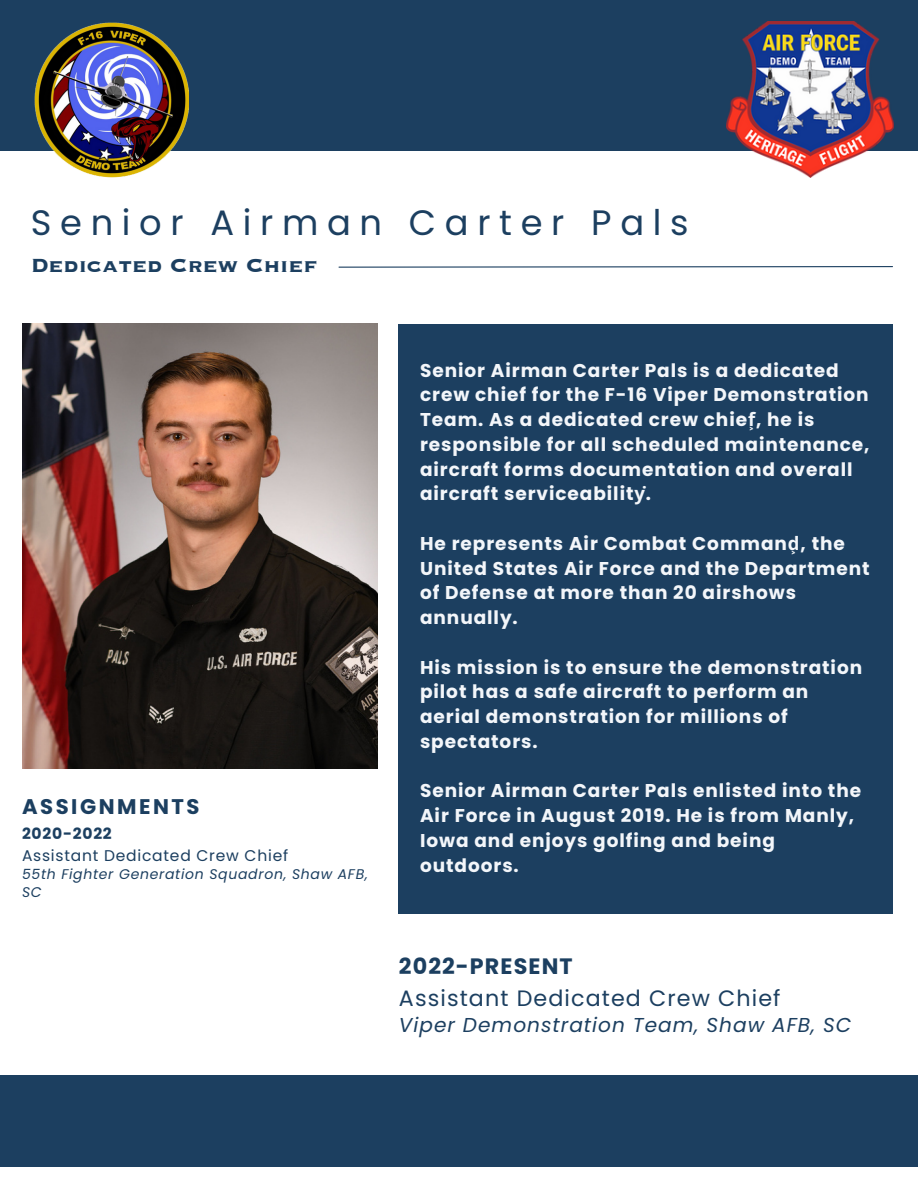
<style>
.page{position:relative;width:918px;height:1188px;background:#fff}
.page>*{position:absolute;margin:0;border:0;box-sizing:border-box;transform-origin:0 0}
.t1{font:35.25px "Poppins";letter-spacing:.245em;color:#1c3f60}
.t2{font:24.75px "Copperplate Gothic LT Pro 33 BC";color:#1c3f60}
.t3{font:22.2px "Poppins";letter-spacing:.05em;color:#1c3f60}
.t4{font:700 22.2px "Poppins";letter-spacing:.05em;color:#1c3f60}
.t5{font:700 21.15px "Poppins";letter-spacing:.12em;color:#1c3f60}
.t6{font:italic 20.1px "Poppins";letter-spacing:.05em;color:#1c3f60}
.t7{font:700 18.45px/24.8px "Poppins";letter-spacing:.05em;color:#f3f6fa}
.t8{font:15.45px "Poppins";letter-spacing:.05em;color:#1c3f60}
.t9{font:700 15.45px "Poppins";letter-spacing:.05em;color:#1c3f60}
.t10{font:italic 13.95px/18px "Poppins";letter-spacing:.05em;color:#1c3f60}
.s1{font-family:"Noto Sans"}
</style>
<div class="page">
<div style="left:0;top:0;width:918px;height:151px;background:#1c3f60"></div>
<div style="left:399px;top:324px;width:494px;height:589px;background:#1c3f60"></div>
<svg style="left:338px;top:266px;width:555px;height:2px"></svg>
<img style="left:727px;top:22px;width:166px;height:156px">
<img style="left:34px;top:22px;width:155px;height:156px">
<img style="left:22px;top:324px;width:356px;height:444px">
<div style="left:0;top:1075px;width:918px;height:91px;background:#1c3f60"></div>
<p class="t1" style="left:31px;top:198px;width:659px">Senior Airman Carter Pals</p>
<p class="t2" style="left:31px;top:254px;width:288px">Dedicated Crew Chief</p>
<p class="t5" style="left:22px;top:792px;width:179px">ASSIGNMENTS</p>
<p class="t9" style="left:22px;top:822px;width:91px">2020-2022</p>
<p class="t8" style="left:22px;top:845px;width:268px">Assistant Dedicated Crew Chief</p>
<p class="t10" style="left:22px;top:865px;width:347px">55th Fighter Generation Squadron, Shaw AFB,<br>SC</p>
<p class="t7" style="left:420px;top:358px;width:451px">Senior Airman Carter Pals is a dedicated crew chief for the F-16 Viper Demonstration Team. As a dedicated crew chie<span class="s1">f͕</span>, he is responsible for all scheduled maintenance, aircraft forms documentation and overall aircraft serviceabilit<span class="s1">y͘</span>.</p>
<p class="t7" style="left:420px;top:531px;width:451px">He represents Air Combat Comman<span class="s1">d͕</span>, the<br>United States Air Force and the Department of Defense at more than 20 airshows annually.</p>
<p class="t7" style="left:420px;top:655px;width:444px">His mission is to ensure the demonstration pilot has a safe aircraft to perform an aerial demonstration for millions of spectators.</p>
<p class="t7" style="left:420px;top:779px;width:443px">Senior Airman Carter Pals enlisted into the<br>Air Force in August 2019. He is from Manly,<br>Iowa and enjoys golfing and being outdoors.</p>
<p class="t4" style="left:399px;top:951px;width:175px">2022-PRESENT</p>
<p class="t3" style="left:399px;top:983px;width:383px">Assistant Dedicated Crew Chief</p>
<p class="t6" style="left:399px;top:1011px;width:454px">Viper Demonstration Team, Shaw AFB, SC</p>
</div>
